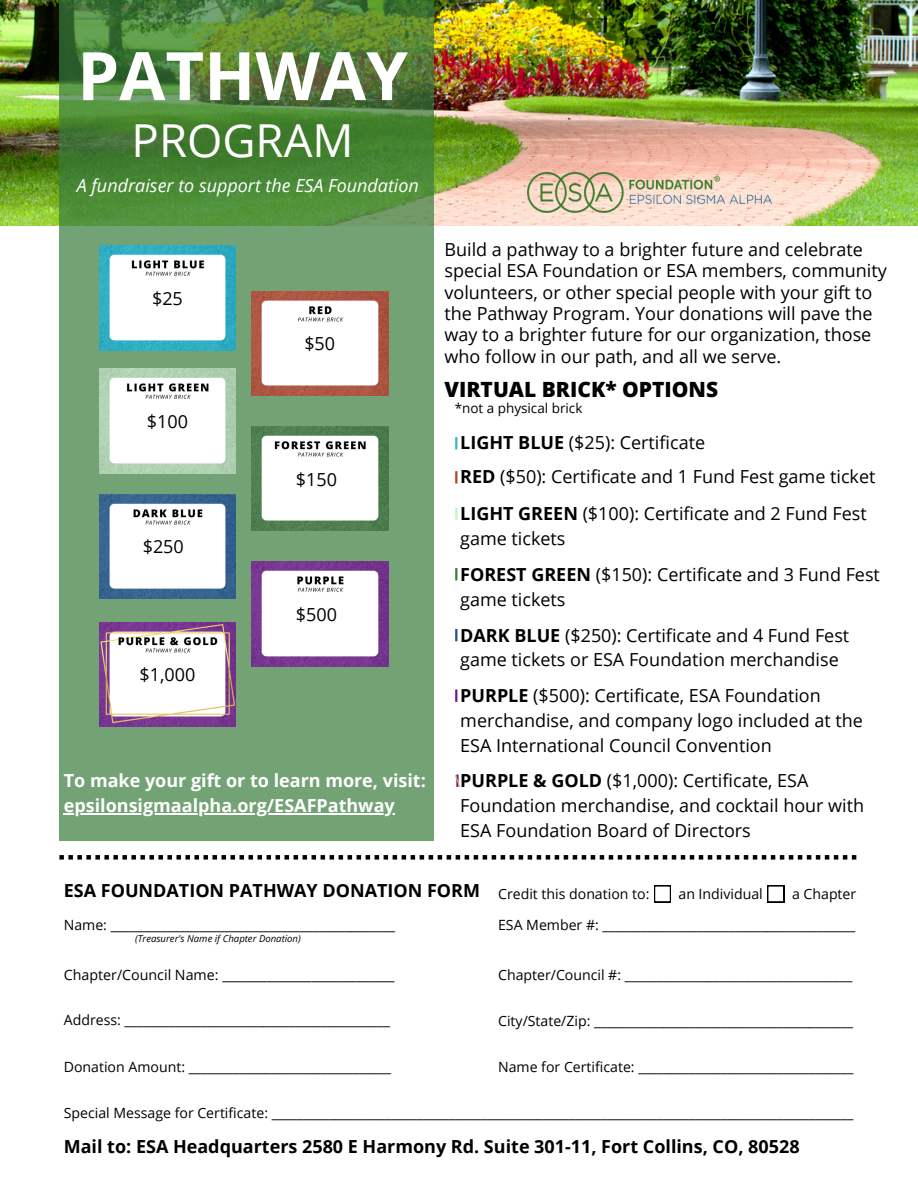
<style>
.page{position:relative;width:918px;height:1188px;background:#fff}
.page>*{position:absolute;margin:0;border:0;box-sizing:border-box;transform-origin:0 0}
.t1{font:700 66.9px "Open Sans";color:#fff}
.t2{font:45.45px "Open Sans";color:#fff}
.t3{font:800 21px "Open Sans";color:#000}
.t4{font:18px/24.8px "Open Sans";color:#000}
.t5{font:700 18px "Open Sans";color:#000}
.t6{font:700 18px "Open Sans";color:#fff}
.t7{font:italic 18px "Open Sans";color:#fff}
.t8{font:14.25px "Open Sans";color:#000}
.t9{font:14.1px "Open Sans";color:#000}
.t10{font:13.5px "Open Sans";color:#000}
.t11{font:italic 9.6px "Open Sans";color:#000}
.s1{font-weight:700}
</style>
<div class="page">
<img style="left:0;top:0;width:918px;height:226px">
<svg style="left:59px;top:0;width:374px;height:841px;background:#64965d"></svg>
<img style="left:528px;top:173px;width:244px;height:39px">
<img style="left:100px;top:246px;width:136px;height:104px">
<img style="left:252px;top:291px;width:136px;height:105px">
<img style="left:100px;top:368px;width:136px;height:105px">
<img style="left:252px;top:426px;width:136px;height:105px">
<img style="left:100px;top:494px;width:136px;height:105px">
<img style="left:252px;top:562px;width:136px;height:104px">
<img style="left:100px;top:622px;width:136px;height:105px">
<svg style="left:59px;top:855px;width:797px;height:5px"></svg>
<svg style="left:654px;top:885px;width:17px;height:17px"></svg>
<hr style="left:64px;top:813px;width:331px;height:1px;background:#fff">
<svg style="left:767px;top:885px;width:17px;height:17px"></svg>
<svg style="left:455px;top:437px;width:2px;height:12px"></svg>
<svg style="left:455px;top:471px;width:2px;height:13px"></svg>
<svg style="left:455px;top:508px;width:2px;height:12px"></svg>
<svg style="left:455px;top:568px;width:2px;height:12px"></svg>
<svg style="left:455px;top:629px;width:2px;height:12px"></svg>
<svg style="left:455px;top:689px;width:2px;height:13px"></svg>
<svg style="left:455px;top:774px;width:6px;height:13px"></svg>
<p class="t1" style="left:77px;top:29px;width:332px">PATHWAY</p>
<p class="t2" style="left:132px;top:108px;width:223px">PROGRAM</p>
<p class="t7" style="left:77px;top:173px;width:344px">A fundraiser to support the ESA Foundation</p>
<p class="t4" style="left:152px;top:286px;width:32px">$25</p>
<p class="t4" style="left:147px;top:408px;width:43px">$100</p>
<p class="t4" style="left:143px;top:534px;width:43px">$250</p>
<p class="t4" style="left:140px;top:662px;width:57px">$1,000</p>
<p class="t4" style="left:304px;top:331px;width:32px">$50</p>
<p class="t4" style="left:296px;top:466px;width:43px">$150</p>
<p class="t4" style="left:296px;top:601px;width:43px">$500</p>
<p class="t6" style="left:64px;top:768px;width:364px">To make your gift or to learn more, visit:</p>
<p class="t6" style="left:64px;top:793px;width:333px">epsilonsigmaalpha.org/ESAFPathway</p>
<p class="t4" style="left:445px;top:238px;width:444px;line-height:21.3px">Build a pathway to a brighter future and celebrate special ESA Foundation or ESA members, community volunteers, or other special people with your gift to the Pathway Program. Your donations will pave the way to a brighter future for our organization, those who follow in our path, and all we serve.</p>
<p class="t3" style="left:445px;top:374px;width:275px">VIRTUAL BRICK* OPTIONS</p>
<p class="t4" style="left:460px;top:429px;width:246px"><span class="s1">LIGHT BLUE</span> ($25): Certificate</p>
<p class="t10" style="left:455px;top:399px;width:129px">*not a physical brick</p>
<p class="t4" style="left:460px;top:464px;width:417px"><span class="s1">RED</span> ($50): Certificate and 1 Fund Fest game ticket</p>
<p class="t4" style="left:460px;top:500px;width:408px"><span class="s1">LIGHT GREEN</span> ($100): Certificate and 2 Fund Fest game tickets</p>
<p class="t4" style="left:460px;top:561px;width:421px"><span class="s1">FOREST GREEN</span> ($150): Certificate and 3 Fund Fest game tickets</p>
<p class="t4" style="left:460px;top:622px;width:391px"><span class="s1">DARK BLUE</span> ($250): Certificate and 4 Fund Fest game tickets or ESA Foundation merchandise</p>
<p class="t4" style="left:460px;top:683px;width:404px"><span class="s1">PURPLE</span> ($500): Certificate, ESA Foundation merchandise, and company logo included at the<br>ESA International Council Convention</p>
<p class="t4" style="left:460px;top:768px;width:405px"><span class="s1">PURPLE &amp; GOLD</span> ($1,000): Certificate, ESA<br>Foundation merchandise, and cocktail hour with<br>ESA Foundation Board of Directors</p>
<p class="t5" style="left:64px;top:878px;width:418px">ESA FOUNDATION PATHWAY DONATION FORM</p>
<p class="t9" style="left:64px;top:915px;width:333px">Name: _____________________________________________</p>
<p class="t11" style="left:135px;top:932px;width:167px">(Treasurer's Name if Chapter Donation)</p>
<p class="t9" style="left:498px;top:883px;width:153px">Credit this donation to:</p>
<p class="t9" style="left:678px;top:883px;width:86px">an Individual</p>
<p class="t9" style="left:792px;top:883px;width:66px">a Chapter</p>
<p class="t9" style="left:498px;top:915px;width:359px">ESA Member #: ________________________________________</p>
<p class="t8" style="left:64px;top:965px;width:332px">Chapter/Council Name: ___________________________</p>
<p class="t9" style="left:498px;top:965px;width:356px">Chapter/Council #: ____________________________________</p>
<p class="t9" style="left:64px;top:1010px;width:328px">Address: __________________________________________</p>
<p class="t9" style="left:498px;top:1011px;width:357px">City/State/Zip: _________________________________________</p>
<p class="t9" style="left:498px;top:1057px;width:357px">Name for Certificate: __________________________________</p>
<p class="t9" style="left:64px;top:1103px;width:791px">Special Message for Certificate: ____________________________________________________________________________________________</p>
<p class="t5" style="left:64px;top:1134px;width:737px">Mail to: ESA Headquarters 2580 E Harmony Rd. Suite 301-11, Fort Collins, CO, 80528</p>
<p class="t9" style="left:64px;top:1057px;width:329px">Donation Amount: ________________________________</p>
</div>
